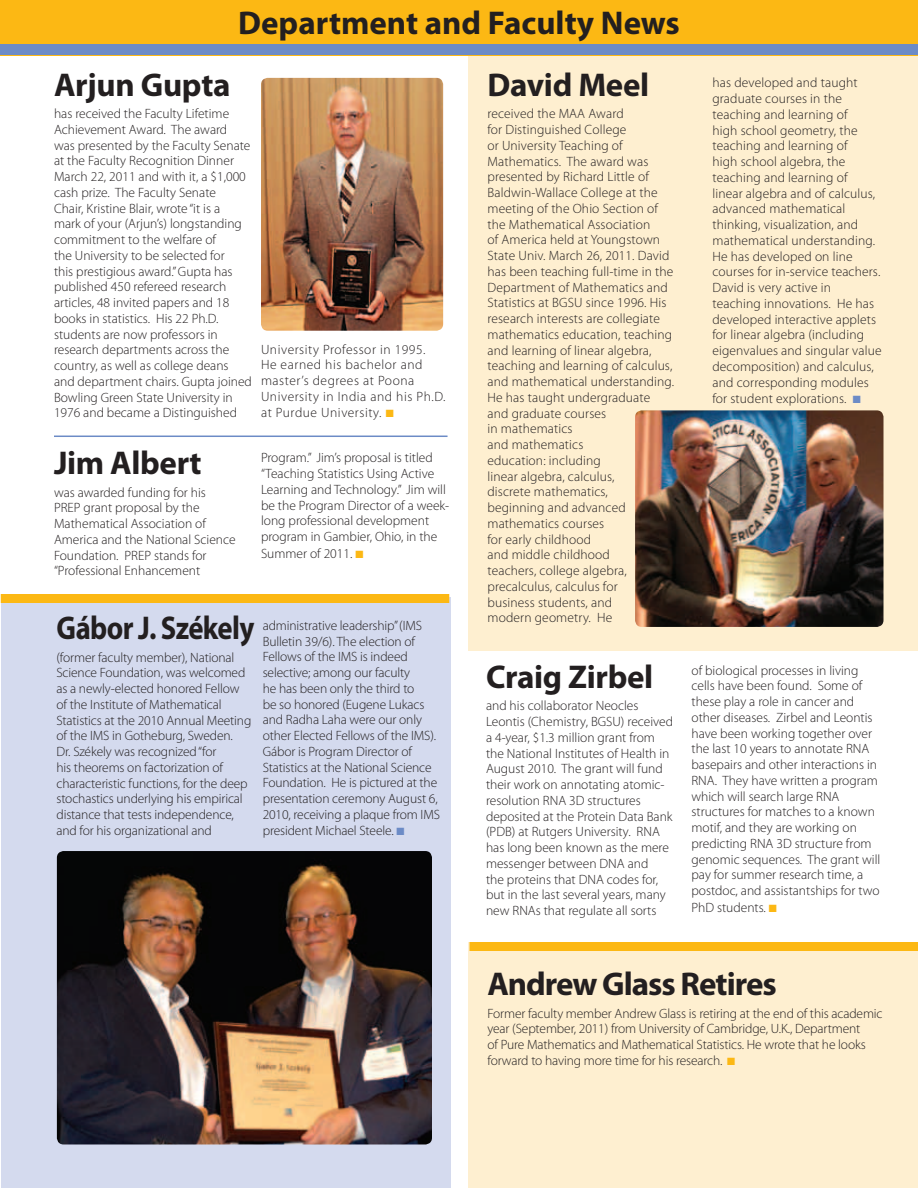
<style>
.page{position:relative;width:918px;height:1188px;background:#fff}
.page>*{position:absolute;margin:0;border:0;box-sizing:border-box;transform-origin:0 0}
.Newsletter_Style_Har{font:700 33px "Myriad Pro";letter-spacing:-.01em;color:#231f20}
.Newsletter_Style_Tit{font:700 33px "Myriad Pro";letter-spacing:-.03em;color:#231f20}
.Newsletter_Style_Har-2{font:700 33px "Myriad Pro";letter-spacing:-.01em;color:#231f20;scale:.87 1}
.Newsletter_Style_Har-3{font:300 13.5px/15.8px "Myriad Pro";color:#231f20}
.Newsletter_Style_Har-4{font:300 13.5px/15.9px "Myriad Pro";letter-spacing:.04em;color:#231f20}
.s1{color:#fcb814}
.s2{color:#6c8bc6}
</style>
<div class="page">
<div style="left:468px;top:48px;width:450px;height:602px;background:#feefd0"></div>
<div style="left:0;top:0;width:918px;height:55px;background:#fcb814"></div>
<div style="left:0;top:45px;width:918px;height:10px;background:#6c8bc6"></div>
<div style="left:468px;top:942px;width:450px;height:246px;background:#feefd0"></div>
<div style="left:1px;top:597px;width:450px;height:591px;background:#d4daee"></div>
<div style="left:1px;top:594px;width:448px;height:9px;background:#fcb814"></div>
<img style="left:261px;top:78px;width:182px;height:253px">
<div style="left:470px;top:942px;width:448px;height:9px;background:#fcb814"></div>
<img style="left:635px;top:410px;width:249px;height:217px">
<img style="left:57px;top:851px;width:375px;height:293px">
<hr style="left:54px;top:436px;width:394px;height:1px;background:#6c8bc6">
<p class="Newsletter_Style_Har" style="left:238px;top:4px;width:443px">Department and Faculty News</p>
<p class="Newsletter_Style_Har" style="left:54px;top:66px;width:178px">Arjun Gupta</p>
<p class="Newsletter_Style_Har-3" style="left:54px;top:106px;width:199px">has received the Faculty Lifetime Achievement Award. The award<br>was presented by the Faculty Senate at the Faculty Recognition Dinner March 22, 2011 and with it, a $1,000 cash prize. The Faculty Senate<br>Chair, Kristine Blair, wrote “it is a<br>mark of your (Arjun’s) longstanding commitment to the welfare of<br>the University to be selected for<br>this prestigious award.” Gupta has published 450 refereed research articles, 48 invited papers and 18 books in statistics. His 22 Ph.D. students are now professors in research departments across the country, as well as college deans and department chairs. Gupta joined Bowling Green State University in 1976 and became a Distinguished</p>
<p class="Newsletter_Style_Har-4" style="left:261px;top:341px;width:186px">University Professor in 1995.<br>He earned his bachelor and master’s degrees at Poona<br>University in India and his Ph.D. at Purdue University. <span class="s1">■</span></p>
<p class="Newsletter_Style_Har" style="left:54px;top:444px;width:149px">Jim Albert</p>
<p class="Newsletter_Style_Har-3" style="left:54px;top:484px;width:183px">was awarded funding for his<br>PREP grant proposal by the<br>Mathematical Association of<br>America and the National Science<br>Foundation. PREP stands for “Professional Enhancement</p>
<p class="Newsletter_Style_Har-3" style="left:261px;top:450px;width:190px">Program.” Jim’s proposal is titled “Teaching Statistics Using Active<br>Learning and Technology.” Jim will be the Program Director of a week&shy;long professional development program in Gambier, Ohio, in the<br>Summer of 2011. <span class="s1">■</span></p>
<p class="Newsletter_Style_Har-2" style="left:56px;top:609px;width:229px">Gábor J. Székely</p>
<p class="Newsletter_Style_Har-3" style="left:56px;top:649px;width:196px">(former faculty member), National Science Foundation, was welcomed as a newly-elected honored Fellow of the Institute of Mathematical Statistics at the 2010 Annual Meeting of the IMS in Gotheburg, Sweden.<br>Dr. Székely was recognized “for<br>his theorems on factorization of characteristic functions, for the deep stochastics underlying his empirical distance that tests independence, and for his organizational and</p>
<p class="Newsletter_Style_Har-3" style="left:263px;top:618px;width:179px">administrative leadership” (IMS<br>Bulletin 39/6). The election of<br>Fellows of the IMS is indeed selective; among our faculty<br>he has been only the third to<br>be so honored (Eugene Lukacs and Radha Laha were our only other Elected Fellows of the IMS).<br>Gábor is Program Director of<br>Statistics at the National Science<br>Foundation. He is pictured at the presentation ceremony August 6,<br>2010, receiving a plaque from IMS president Michael Steele. <span class="s2">■</span></p>
<p class="Newsletter_Style_Har" style="left:488px;top:66px;width:163px">David Meel</p>
<p class="Newsletter_Style_Har-3" style="left:488px;top:106px;width:188px">received the MAA Award<br>for Distinguished College<br>or University Teaching of<br>Mathematics. The award was presented by Richard Little of<br>Baldwin-Wallace College at the meeting of the Ohio Section of the Mathematical Association<br>of America held at Youngstown<br>State Univ. March 26, 2011. David has been teaching full-time in the<br>Department of Mathematics and<br>Statistics at BGSU since 1996. His research interests are collegiate mathematics education, teaching and learning of linear algebra, teaching and learning of calculus, and mathematical understanding.<br>He has taught undergraduate and graduate courses<br>in mathematics<br>and mathematics<br>education: including<br>linear algebra, calculus,<br>discrete mathematics,<br>beginning and advanced mathematics courses<br>for early childhood<br>and middle childhood<br>teachers, college algebra, precalculus, calculus for<br>business students, and<br>modern geometry. He</p>
<p class="Newsletter_Style_Har" style="left:486px;top:658px;width:169px">Craig Zirbel</p>
<p class="Newsletter_Style_Har-3" style="left:486px;top:698px;width:189px">and his collaborator Neocles<br>Leontis (Chemistry, BGSU) received a 4-year, $1.3 million grant from the National Institutes of Health in<br>August 2010. The grant will fund their work on annotating atomic&shy;resolution RNA 3D structures deposited at the Protein Data Bank (PDB) at Rutgers University. RNA has long been known as the mere messenger between DNA and<br>the proteins that DNA codes for, but in the last several years, many new RNAs that regulate all sorts</p>
<p class="Newsletter_Style_Har-3" style="left:712px;top:75px;width:171px">has developed and taught graduate courses in the teaching and learning of<br>high school geometry, the teaching and learning of<br>high school algebra, the teaching and learning of<br>linear algebra and of calculus, advanced mathematical thinking, visualization, and mathematical understanding.<br>He has developed on line courses for in-service teachers.<br>David is very active in teaching innovations. He has developed interactive applets for linear algebra (including eigenvalues and singular value decomposition) and calculus, and corresponding modules for student explorations. <span class="s2">■</span></p>
<p class="Newsletter_Style_Har-3" style="left:692px;top:663px;width:190px">of biological processes in living cells have been found. Some of these play a role in cancer and other diseases. Zirbel and Leontis have been working together over the last 10 years to annotate RNA basepairs and other interactions in<br>RNA. They have written a program which will search large RNA structures for matches to a known motif, and they are working on predicting RNA 3D structure from genomic sequences. The grant will pay for summer research time, a postdoc, and assistantships for two<br>PhD students. <span class="s1">■</span></p>
<p class="Newsletter_Style_Tit" style="left:488px;top:966px;width:291px">Andrew Glass Retires</p>
<p class="Newsletter_Style_Har-3" style="left:488px;top:1006px;width:397px">Former faculty member Andrew Glass is retiring at the end of this academic year (September, 2011) from University of Cambridge, U.K., Department<br>of Pure Mathematics and Mathematical Statistics. He wrote that he looks forward to having more time for his research. <span class="s1">■</span></p>
</div>
